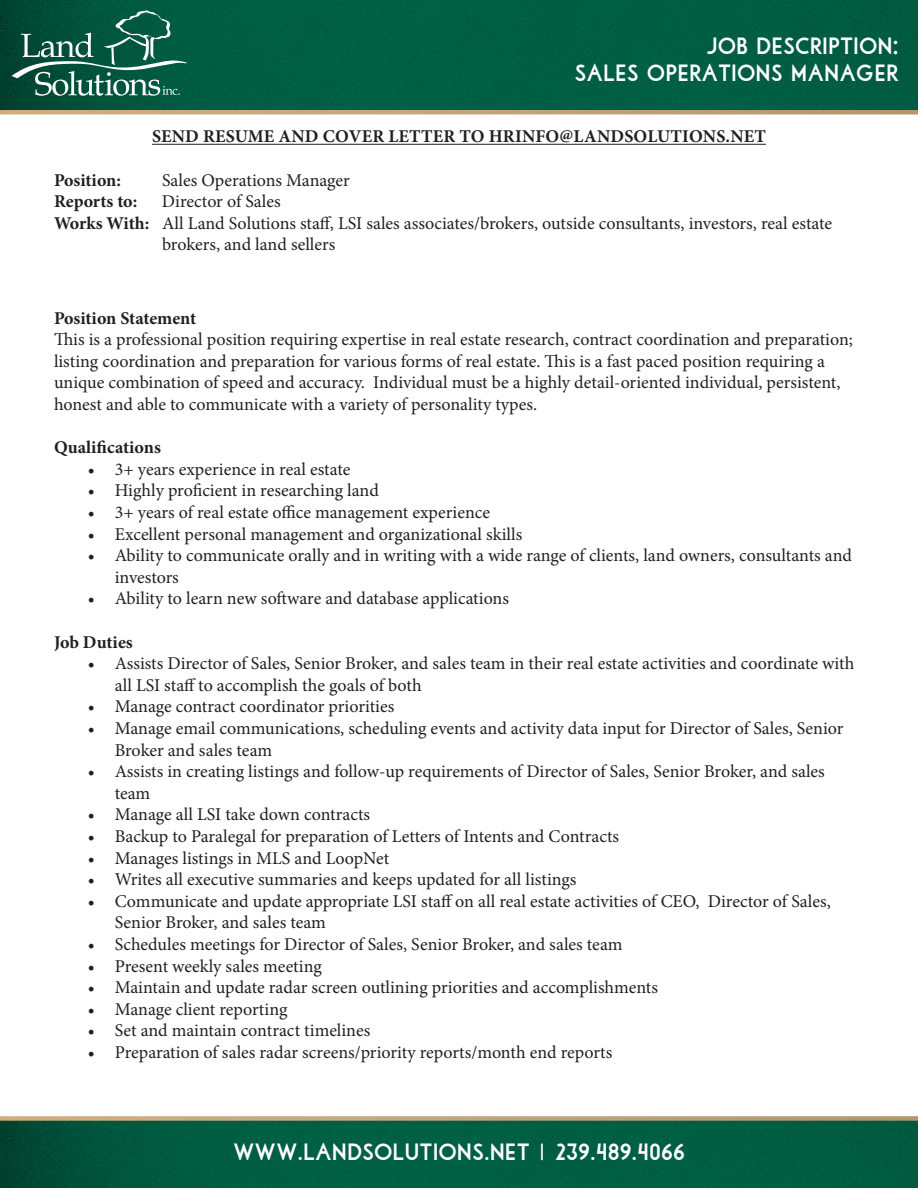
<style>
.page{position:relative;width:918px;height:1188px;background:#fff}
.page>*{position:absolute;margin:0;border:0;box-sizing:border-box;transform-origin:0 0}
.t1{font:18px/21.6px "Minion Pro";color:#231f20}
.t2{font:700 18px "Minion Pro";color:#231f20}
.t3{font:700 16.5px "Libby";color:#fff}
.s1{font-family:"Myriad Pro";font-weight:400;font-size:28.5px}
.s2{font-weight:700}
</style>
<div class="page">
<svg style="left:0;top:1116px;width:918px;height:72px;background:#0c6045"></svg>
<svg style="left:0;top:0;width:918px;height:114px;background:#076044"></svg>
<svg style="left:12px;top:10px;width:175px;height:86px;background:#276d59"></svg>
<hr style="left:152px;top:144px;width:614px;height:1px;background:#231f20">
<p class="t3" style="left:706px;top:37px;width:194px">JOB DESCRIPTION<span class="s1">:</span></p>
<p class="t3" style="left:575px;top:64px;width:326px">SALES OPERATIONS MANAGER</p>
<p class="t2" style="left:152px;top:124px;width:615px">SEND RESUME AND COVER LETTER TO HRINFO@LANDSOLUTIONS.NET</p>
<p class="t2" style="left:54px;top:167px;width:69px">Position:</p>
<p class="t1" style="left:162px;top:169px;width:189px">Sales Operations Manager</p>
<p class="t2" style="left:54px;top:189px;width:85px">Reports to:</p>
<p class="t1" style="left:162px;top:191px;width:120px">Director of Sales</p>
<p class="t1" style="left:162px;top:212px;width:672px;text-indent:-108px"><span class="s2">Works With:</span> All Land Solutions staff, LSI sales associates/brokers, outside consultants, investors, real estate brokers, and land sellers</p>
<p class="t2" style="left:54px;top:305px;width:144px">Position Statement</p>
<p class="t1" style="left:54px;top:329px;width:800px">This is a professional position requiring expertise in real estate research, contract coordination and preparation; listing coordination and preparation for various forms of real estate. This is a fast paced position requiring a unique combination of speed and accuracy. Individual must be a highly detail-oriented individual, persistent, honest and able to communicate with a variety of personality types.</p>
<p class="t2" style="left:54px;top:435px;width:108px">Qualifications</p>
<p class="t1" style="left:88px;top:458px;width:264px">• 3+ years experience in real estate</p>
<p class="t1" style="left:88px;top:480px;width:293px">• Highly proficient in researching land</p>
<p class="t1" style="left:88px;top:502px;width:404px">• 3+ years of real estate office management experience</p>
<p class="t1" style="left:88px;top:523px;width:436px">• Excellent personal management and organizational skills</p>
<p class="t1" style="left:115px;top:545px;width:739px;text-indent:-27px">• Ability to communicate orally and in writing with a wide range of clients, land owners, consultants and investors</p>
<p class="t1" style="left:88px;top:588px;width:423px">• Ability to learn new software and database applications</p>
<p class="t2" style="left:54px;top:629px;width:80px">Job Duties</p>
<p class="t1" style="left:115px;top:653px;width:741px;text-indent:-27px">• Assists Director of Sales, Senior Broker, and sales team in their real estate activities and coordinate with all LSI staff to accomplish the goals of both</p>
<p class="t1" style="left:88px;top:696px;width:308px">• Manage contract coordinator priorities</p>
<p class="t1" style="left:115px;top:718px;width:730px;text-indent:-27px">• Manage email communications, scheduling events and activity data input for Director of Sales, Senior<br>Broker and sales team</p>
<p class="t1" style="left:115px;top:761px;width:712px;text-indent:-27px">• Assists in creating listings and follow-up requirements of Director of Sales, Senior Broker, and sales team</p>
<p class="t1" style="left:88px;top:804px;width:284px">• Manage all LSI take down contracts</p>
<p class="t1" style="left:88px;top:826px;width:533px">• Backup to Paralegal for preparation of Letters of Intents and Contracts</p>
<p class="t1" style="left:88px;top:847px;width:303px">• Manages listings in MLS and LoopNet</p>
<p class="t1" style="left:88px;top:869px;width:490px">• Writes all executive summaries and keeps updated for all listings</p>
<p class="t1" style="left:115px;top:890px;width:718px;text-indent:-27px">• Communicate and update appropriate LSI staff on all real estate activities of CEO, Director of Sales,<br>Senior Broker, and sales team</p>
<p class="t1" style="left:88px;top:934px;width:536px">• Schedules meetings for Director of Sales, Senior Broker, and sales team</p>
<p class="t1" style="left:88px;top:955px;width:236px">• Present weekly sales meeting</p>
<p class="t1" style="left:88px;top:977px;width:572px">• Maintain and update radar screen outlining priorities and accomplishments</p>
<p class="t1" style="left:88px;top:998px;width:201px">• Manage client reporting</p>
<p class="t1" style="left:88px;top:1020px;width:284px">• Set and maintain contract timelines</p>
<p class="t1" style="left:88px;top:1042px;width:526px">• Preparation of sales radar screens/priority reports/month end reports</p>
<p class="t3" style="left:233px;top:1143px;width:453px">WWW.;LANDSOLUTIONS.NET <sup>|</sup> 239.489.4066</p>
</div>
